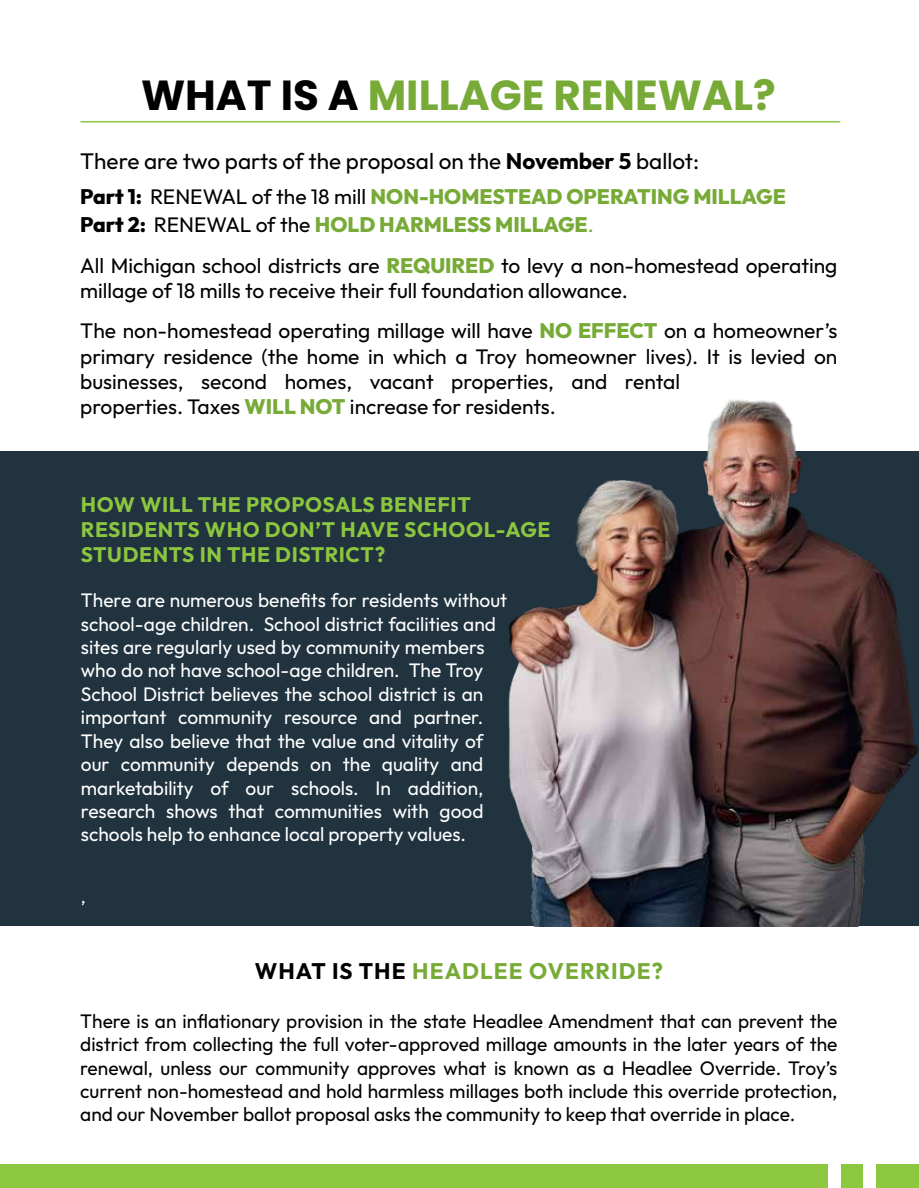
<style>
.page{position:relative;width:919px;height:1188px;background:#fff}
.page>*{position:absolute;margin:0;border:0;box-sizing:border-box;transform-origin:0 0}
.t1{font:700 42px "Poppins";color:#77aa36}
.t2{font:22.5px "Outfit";color:#000}
.t3{font:700 22.5px "Outfit";letter-spacing:.05em;color:#77aa36}
.t4{font:21px/25.2px "Outfit";color:#000}
.t5{font:800 21px/28.8px "Outfit";color:#77aa36}
.t6{font:700 21px/25.2px "Outfit";letter-spacing:.03em;color:#8cc63f}
.t7{font:19.5px/23.4px "Outfit";color:#fff}
.t8{font:19.5px/23.4px "Outfit";color:#000;text-align:justify}
.t9{font:18px "Outfit";color:#fff}
.s1{color:#000}
.s2{font-weight:700}
.s3{font-weight:400;color:#000}
.s4{font-weight:400}
.s5{font-weight:800;color:#77aa36}
</style>
<div class="page">
<div style="left:0;top:451px;width:919px;height:475px;background:#21333f"></div>
<img style="left:508px;top:399px;width:411px;height:527px">
<hr style="left:81px;top:121px;width:758px;height:1px;background:#8cc63f">
<div style="left:0;top:1165px;width:827px;height:23px;background:#8dc63f"></div>
<div style="left:876px;top:1165px;width:43px;height:23px;background:#8dc63f"></div>
<div style="left:841px;top:1165px;width:21px;height:23px;background:#8dc63f"></div>
<h1 class="t1" style="left:141px;top:71px;width:636px"><span class="s1">WHAT IS A</span> MILLAGE RENEWAL?</h1>
<p class="t2" style="left:80px;top:151px;width:620px">There are two parts of the proposal on the <span class="s2">November 5</span> ballot:</p>
<p class="t5" style="left:80px;top:183px;width:707px"><span class="s1">Part 1:</span> <span class="s3">RENEWAL of the 18 mill</span> NON-HOMESTEAD OPERATING MILLAGE<br><span class="s1">Part 2:</span> <span class="s3">RENEWAL of the</span> HOLD HARMLESS MILLAGE<span class="s4">.</span></p>
<p class="t4" style="left:80px;top:254px;width:758px">All Michigan school districts are <span class="s5">REQUIRED</span> to levy a non-homestead operating millage of 18 mills to receive their full foundation allowance.</p>
<p class="t4" style="left:80px;top:320px;width:758px">The non-homestead operating millage will have <span class="s5">NO EFFECT</span> on a homeowner’s primary residence (the home in which a Troy homeowner lives). It is levied on businesses, second homes, vacant properties, and rental<br>properties. Taxes <span class="s5">WILL NOT</span> increase for residents.</p>
<p class="t6" style="left:81px;top:493px;width:471px">HOW WILL THE PROPOSALS BENEFIT<br>RESIDENTS WHO DON’T HAVE SCHOOL-AGE<br>STUDENTS IN THE DISTRICT?</p>
<p class="t7" style="left:81px;top:590px;width:428px">There are numerous benefits for residents without school-age children. School district facilities and sites are regularly used by community members who do not have school-age children. The Troy School District believes the school district is an important community resource and partner.<br>They also believe that the value and vitality of our community depends on the quality and marketability of our schools. In addition, research shows that communities with good schools help to enhance local property values.</p>
<p class="t9" style="left:81px;top:888px;width:6px">,</p>
<p class="t3" style="left:255px;top:961px;width:410px"><span class="s1">WHAT IS THE</span> HEADLEE OVERRIDE?</p>
<p class="t8" style="left:80px;top:1010px;width:758px">There is an inflationary provision in the state Headlee Amendment that can prevent the district from collecting the full voter-approved millage amounts in the later years of the renewal, unless our community approves what is known as a Headlee Override. Troy’s current non-homestead and hold harmless millages both include this override protection, and our November ballot proposal asks the community to keep that override in place.</p>
</div>
